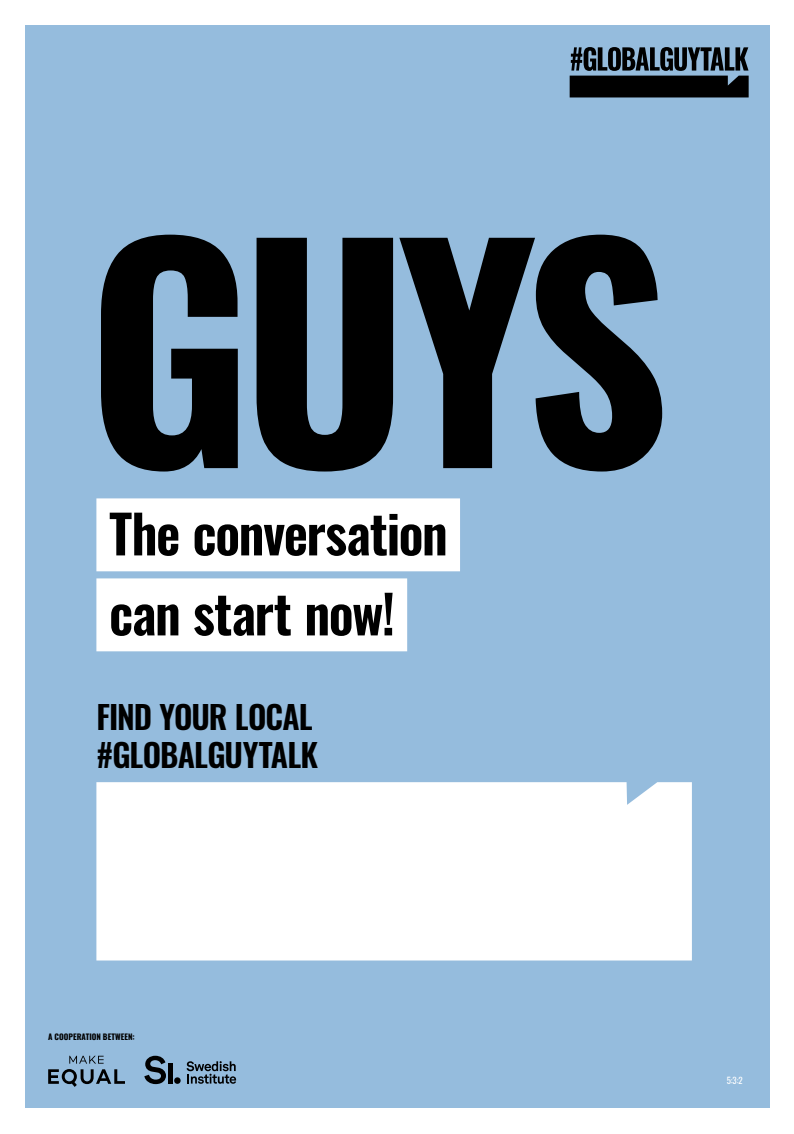
<style>
.page{position:relative;width:794px;height:1134px;background:#fff}
.page>*{position:absolute;margin:0;border:0;box-sizing:border-box;transform-origin:0 0}
.t1{font:700 284.32px "Oswald";color:#000}
.t2{font:600 52.8px/80px "Oswald";letter-spacing:-.025em;color:#000}
.t3{font:600 32px/38.4px "Oswald";letter-spacing:-.025em;color:#000}
.t4{font:8.8px "Oswald";color:#fff}
.t5{font:700 8px "Oswald";letter-spacing:.005em;color:#000}
</style>
<div class="page">
<div style="left:25px;top:26px;width:744px;height:1082px;background:#95bcdd"></div>
<svg style="left:48px;top:1056px;width:77px;height:31px"></svg>
<svg style="left:144px;top:1056px;width:22px;height:28px"></svg>
<div style="left:168px;top:1063px;width:5px;height:20px;background:#000"></div>
<div style="left:174px;top:1077px;width:7px;height:7px;background:#000;border-radius:50%"></div>
<svg style="left:186px;top:1061px;width:50px;height:23px"></svg>
<svg style="left:569px;top:47px;width:179px;height:50px"></svg>
<div style="left:96px;top:498px;width:364px;height:73px;background:#fff"></div>
<div style="left:96px;top:578px;width:311px;height:73px;background:#fff"></div>
<div style="left:96px;top:782px;width:596px;height:178px;background:#fff"></div>
<h1 class="t1" style="left:87px;top:204px;width:584px">GUYS</h1>
<p class="t2" style="left:109px;top:497px;width:340px">The conversation can start now!</p>
<p class="t3" style="left:96px;top:700px;width:223px">FIND YOUR LOCAL #GLOBALGUYTALK</p>
<p class="t5" style="left:48px;top:1033px;width:88px">A COOPERATION BETWEEN:</p>
<p class="t4" style="left:726px;top:1072px;width:18px">5:3:2</p>
</div>
